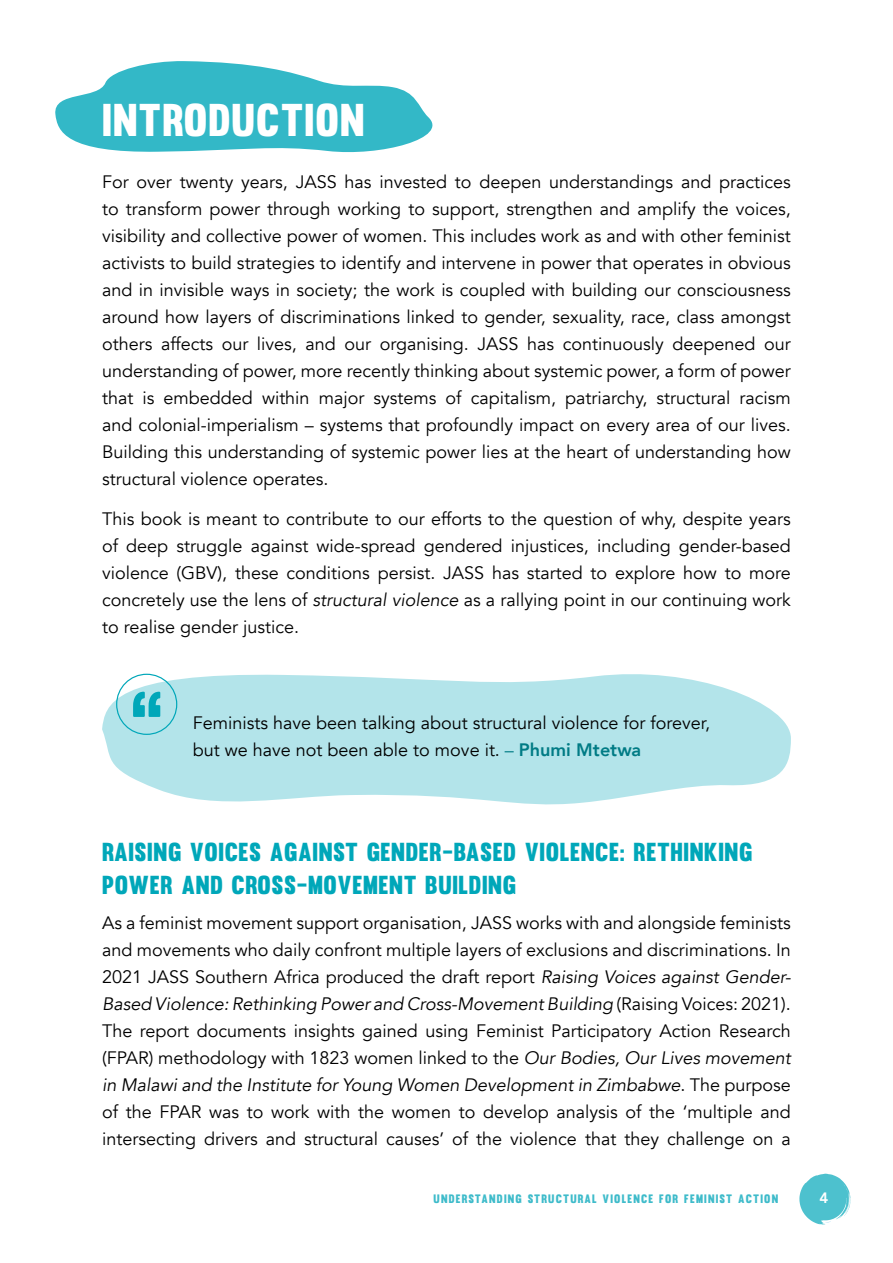
<style>
.page{position:relative;width:893px;height:1263px;background:#fff}
.page>*{position:absolute;margin:0;border:0;box-sizing:border-box;transform-origin:0 0}
.t1{font:45px "Muro";letter-spacing:.025em;color:#fff}
.t2{font:25.5px/33px "Muro";letter-spacing:.025em;color:#00a7b9}
.t3{font:18px/27px "Avenir";color:#000;text-align:justify}
.t4{font:800 15px "Avenir";color:#fff}
.t5{font:12px "Muro";letter-spacing:.1em;color:#3ebbca}
.s1{font-style:italic}
.s2{color:#007b85}
.s3{font-weight:800;color:#007b85}
</style>
<div class="page">
<svg style="left:799px;top:1174px;width:51px;height:51px"></svg>
<svg style="left:55px;top:61px;width:378px;height:92px"></svg>
<svg style="left:102px;top:673px;width:689px;height:132px;background:#bee8ed"></svg>
<div style="left:116px;top:674px;width:61px;height:61px;border:1px solid #00a7b9;border-radius:50%"></div>
<svg style="left:133px;top:692px;width:27px;height:25px"></svg>
<h1 class="t1" style="left:102px;top:93px;width:264px">INTRODUCTION</h1>
<p class="t3" style="left:102px;top:169px;width:690px">For over twenty years, JASS has invested to deepen understandings and practices to transform power through working to support, strengthen and amplify the voices, visibility and collective power of women. This includes work as and with other feminist activists to build strategies to identify and intervene in power that operates in obvious and in invisible ways in society; the work is coupled with building our consciousness around how layers of discriminations linked to gender, sexuality, race, class amongst others affects our lives, and our organising. JASS has continuously deepened our understanding of power, more recently thinking about systemic power, a form of power that is embedded within major systems of capitalism, patriarchy, structural racism and colonial-imperialism – systems that profoundly impact on every area of our lives.<br>Building this understanding of systemic power lies at the heart of understanding how structural violence operates.</p>
<p class="t3" style="left:102px;top:506px;width:690px">This book is meant to contribute to our efforts to the question of why, despite years of deep struggle against wide-spread gendered injustices, including gender-based violence (GBV), these conditions persist. JASS has started to explore how to more concretely use the lens of <span class="s1">structural violence</span> as a rallying point in our continuing work to realise gender justice.</p>
<p class="t3" style="left:193px;top:710px;width:519px">Feminists have been talking about structural violence for forever, but we have not been able to move it. <span class="s2">–</span> <span class="s3">Phumi Mtetwa</span></p>
<h2 class="t2" style="left:102px;top:835px;width:652px">RAISING VOICES AGAINST GENDER-BASED VIOLENCE: RETHINKING<br>POWER AND CROSS-MOVEMENT BUILDING</h2>
<p class="t3" style="left:102px;top:910px;width:690px">As a feminist movement support organisation, JASS works with and alongside feminists and movements who daily confront multiple layers of exclusions and discriminations. In 2021 JASS Southern Africa produced the draft report <span class="s1">Raising Voices against Gender-Based Violence: Rethinking Power and Cross-Movement Building</span> (Raising Voices: 2021).<br>The report documents insights gained using Feminist Participatory Action Research (FPAR) methodology with 1823 women linked to the <span class="s1">Our Bodies, Our Lives movement in Malawi and the Institute for Young Women Development in Zimbabwe</span>. The purpose of the FPAR was to work with the women to develop analysis of the ‘multiple and intersecting drivers and structural causes’ of the violence that they challenge on a</p>
<p class="t5" style="left:434px;top:1192px;width:346px">UNDERSTANDING STRUCTURAL VIOLENCE FOR FEMINIST ACTION</p>
<p class="t4" style="left:820px;top:1186px;width:10px">4</p>
</div>
